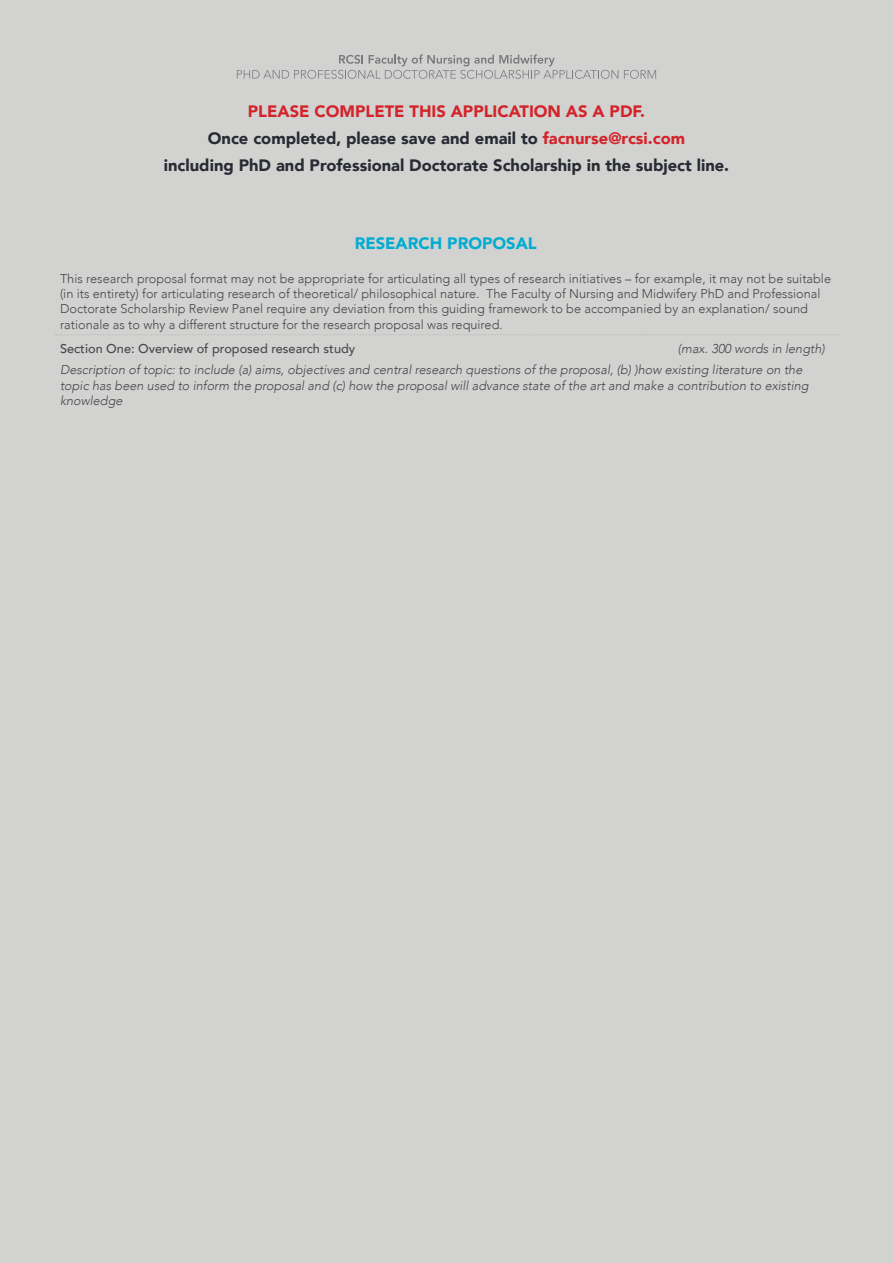
<style>
.page{position:relative;width:893px;height:1263px;background:#d2d2d0}
.page>*{position:absolute;margin:0;border:0;box-sizing:border-box;transform-origin:0 0}
.t1{font:900 16.5px/27px "Avenir";color:#292b34;text-align:center}
.t2{font:900 16.5px "Avenir";color:#00acd1}
.t3{font:300 12.75px/15.3px "Avenir";color:#47474e}
.t4{font:italic 300 12.75px/21px "Avenir";color:#47474e}
.t5{font:500 12.75px "Avenir";color:#47474e}
.s1{color:#d3242a}
</style>
<div class="page">
<svg style="left:55px;top:334px;width:784px;height:1px"></svg>
<svg style="left:237px;top:54px;width:381px;height:25px"></svg>
<svg style="left:624px;top:70px;width:32px;height:9px"></svg>
<p class="t1" style="left:164px;top:98px;width:567px"><span class="s1">PLEASE COMPLETE THIS APPLICATION AS A PDF.<br></span>Once completed, please save and email to <span class="s1">facnurse@rcsi.com<br></span>including PhD and Professional Doctorate Scholarship in the subject line.</p>
<p class="t2" style="left:355px;top:229px;width:184px">RESEARCH PROPOSAL</p>
<p class="t3" style="left:60px;top:271px;width:773px">This research proposal format may not be appropriate for articulating all types of research initiatives – for example, it may not be suitable (in its entirety) for articulating research of theoretical/ philosophical nature. The Faculty of Nursing and Midwifery PhD and Professional Doctorate Scholarship Review Panel require any deviation from this guiding framework to be accompanied by an explanation/ sound rationale as to why a different structure for the research proposal was required.</p>
<p class="t5" style="left:60px;top:338px;width:297px">Section One: Overview of proposed research study</p>
<p class="t4" style="left:60px;top:338px;width:766px;text-indent:618px">(max. 300 words in length)<br>Description of topic: to include (a) aims, objectives and central research questions of the proposal, (b) )how existing literature on the</p>
<p class="t4" style="left:60px;top:378px;width:750px;line-height:15.3px">topic has been used to inform the proposal and (c) how the proposal will advance state of the art and make a contribution to existing knowledge</p>
</div>
